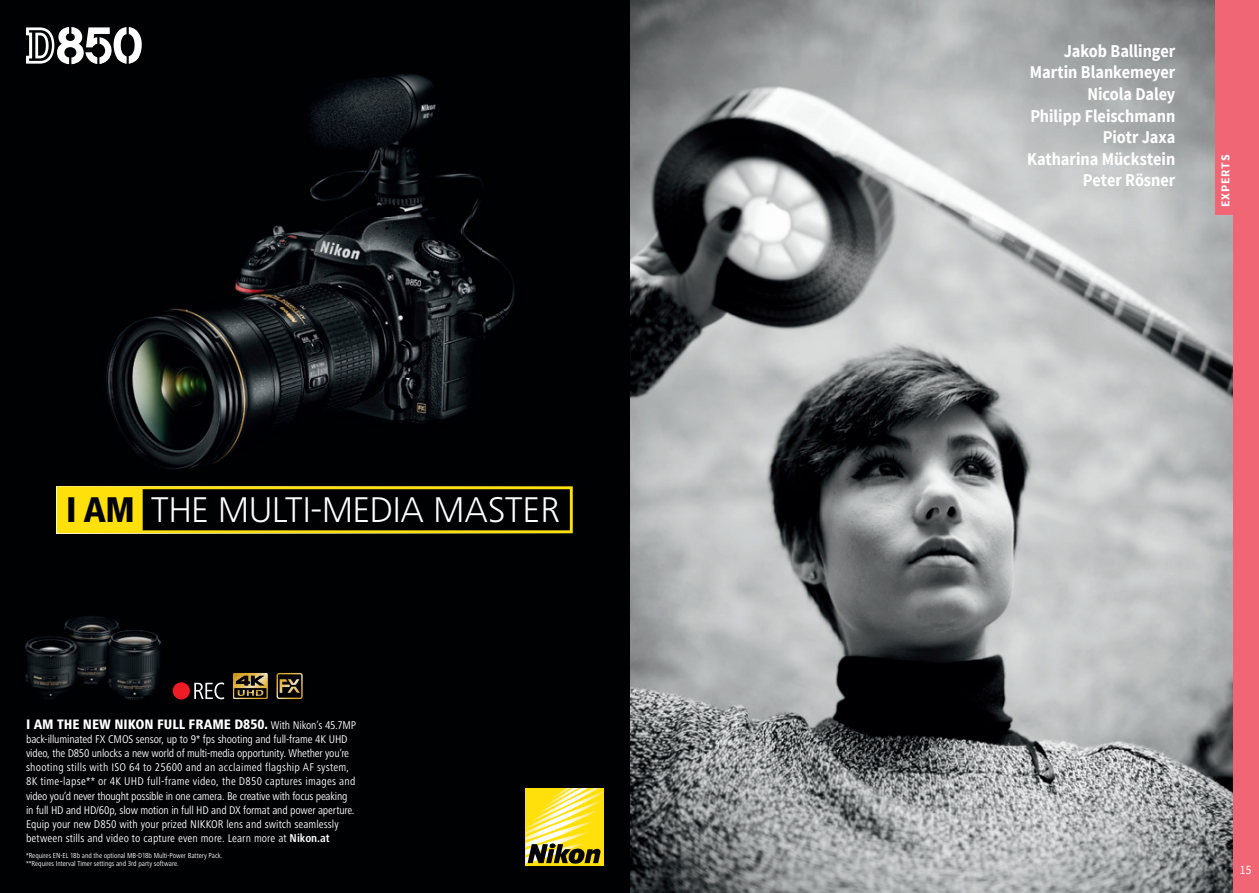
<style>
.page{position:relative;width:1259px;height:893px;background:#fff}
.page>*{position:absolute;margin:0;border:0;box-sizing:border-box;transform-origin:0 0}
.t1{font:300 37.05px "Frutiger Next LT";letter-spacing:-.01em;color:#fff}
.t2{font:700 18px/21.6px "Source Sans Pro";color:#fff;text-align:right;scale:.9 1}
.t3{font:800 condensed 14.25px "Frutiger Next LT";letter-spacing:-.005em;color:#fff}
.t4{font:12.75px "Source Sans Pro";color:#fff;scale:.9 1}
.t5{font:700 12px "Source Sans Pro";letter-spacing:.07em;color:#fff}
.t6{font:700 condensed 11.85px "Frutiger Next LTW1 G";color:#fff}
.t7{font:condensed 11.55px/14.2px "Frutiger Next LT";letter-spacing:-.005em;color:#fff}
.t8{font:condensed 7.5px/8.2px "Frutiger Next LT";letter-spacing:-.01em;color:#fff}
.s1{font-weight:800;font-stretch:condensed;color:#000103}
.s2{font-weight:400;font-size:11.55px}
.s3{font-weight:800}
</style>
<div class="page">
<img style="left:629px;top:0;width:604px;height:893px">
<div style="left:1233px;top:0;width:26px;height:893px;background:#f16675"></div>
<div style="left:1215px;top:0;width:20px;height:215px;background:#f16675"></div>
<div style="left:0;top:1px;width:629px;height:891px;background:#000103"></div>
<img style="left:25px;top:616px;width:152px;height:84px">
<svg style="left:276px;top:673px;width:27px;height:26px"></svg>
<svg style="left:233px;top:673px;width:35px;height:26px"></svg>
<div style="left:525px;top:788px;width:78px;height:78px;background:#ffe00b"></div>
<svg style="left:525px;top:788px;width:78px;height:76px"></svg>
<div style="left:173px;top:682px;width:17px;height:17px;background:#ee1c24;border-radius:50%"></div>
<svg style="left:194px;top:682px;width:30px;height:17px"></svg>
<img style="left:106px;top:74px;width:409px;height:395px">
<svg style="left:26px;top:27px;width:116px;height:37px"></svg>
<svg style="left:57px;top:486px;width:516px;height:47px"></svg>
<h1 class="t1" style="left:66px;top:489px;width:495px"><span class="s1">I AM</span> THE MULTI-MEDIA MASTER</h1>
<p class="t3" style="left:26px;top:716px;width:331px">I AM THE NEW NIKON FULL FRAME D850. <span class="s2">With Nikon’s 45.7MP</span></p>
<p class="t7" style="left:26px;top:732px;width:331px">back-illuminated FX CMOS sensor, up to 9* fps shooting and full-frame 4K UHD video, the D850 unlocks a new world of multi-media opportunity. Whether you’re shooting stills with ISO 64 to 25600 and an acclaimed flagship AF system, 8K time-lapse** or 4K UHD full-frame video, the D850 captures images and video you’d never thought possible in one camera. Be creative with focus peaking in full HD and HD/60p, slow motion in full HD and DX format and power aperture.<br>Equip your new D850 with your prized NIKKOR lens and switch seamlessly between stills and video to capture even more. Learn more at <span class="s3">Nikon.com</span></p>
<p class="t8" style="left:26px;top:851px;width:198px">*Requires EN-EL 18b and the optional MB-D18b Multi-Power Battery Pack. **Requires Interval Timer settings and 3rd party software.</p>
<p class="t6" style="left:290px;top:831px;width:42px">Nikon.at</p>
<h2 class="t2" style="left:1027px;top:41px;width:166px">Jakob Ballinger<br>Martin Blankemeyer<br>Nicola Daley<br>Philipp Fleischmann<br>Piotr Jaxa<br>Katharina Mückstein<br>Peter Rösner</h2>
<p class="t5" style="left:1217px;top:207px;width:54px;rotate:-90deg">EXPERTS</p>
<p class="t4" style="left:1239px;top:862px;width:14px">15</p>
</div>
